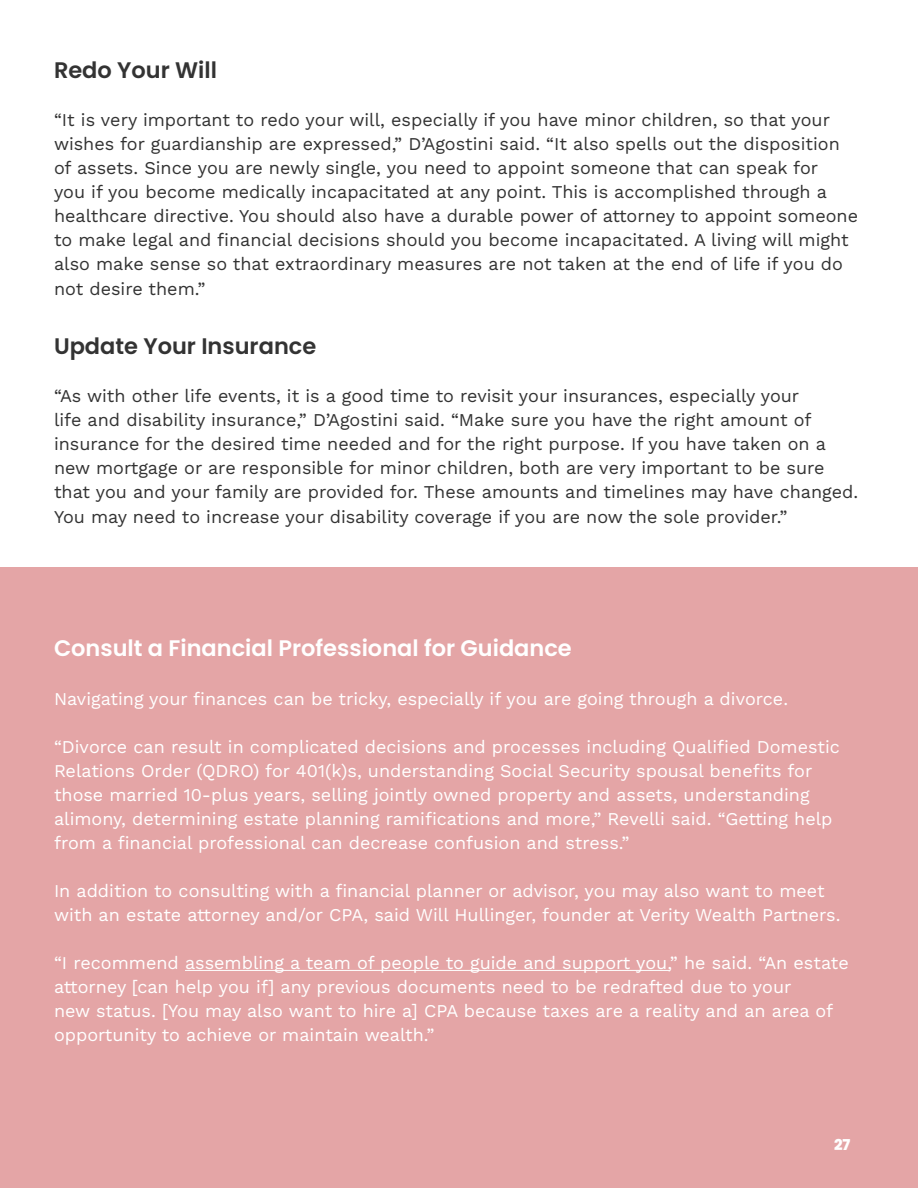
<style>
.page{position:relative;width:918px;height:1188px;background:#fff}
.page>*{position:absolute;margin:0;border:0;box-sizing:border-box;transform-origin:0 0}
.t1{font:600 22.5px "Poppins";color:#fff}
.t2{font:600 22.5px "Poppins";color:#333}
.t3{font:18px/24.2px "Work Sans";color:#333}
.t4{font:18px/24px "Work Sans";color:#fff}
.t5{font:800 15px "Poppins";color:#fff}
</style>
<div class="page">
<div style="left:0;top:567px;width:918px;height:621px;background:#e4a5a6"></div>
<hr style="left:185px;top:970px;width:485px;height:1px;background:#fff">
<p class="t2" style="left:54px;top:57px;width:165px">Redo Your Will</p>
<p class="t3" style="left:54px;top:107px;width:806px">“It is very important to redo your will, especially if you have minor children, so that your wishes for guardianship are expressed,” D’Agostini said. “It also spells out the disposition of assets. Since you are newly single, you need to appoint someone that can speak for<br>you if you become medically incapacitated at any point. This is accomplished through a healthcare directive. You should also have a durable power of attorney to appoint someone to make legal and financial decisions should you become incapacitated. A living will might also make sense so that extraordinary measures are not taken at the end of life if you do not desire them.”</p>
<p class="t2" style="left:54px;top:333px;width:264px">Update Your Insurance</p>
<p class="t3" style="left:54px;top:383px;width:806px">“As with other life events, it is a good time to revisit your insurances, especially your<br>life and disability insurance,” D’Agostini said. “Make sure you have the right amount of insurance for the desired time needed and for the right purpose. If you have taken on a new mortgage or are responsible for minor children, both are very important to be sure that you and your family are provided for. These amounts and timelines may have changed.<br>You may need to increase your disability coverage if you are now the sole provider.”</p>
<p class="t1" style="left:54px;top:635px;width:519px">Consult a Financial Professional for Guidance</p>
<p class="t4" style="left:54px;top:686px;width:736px">Navigating your finances can be tricky, especially if you are going through a divorce.</p>
<p class="t4" style="left:54px;top:734px;width:788px">“Divorce can result in complicated decisions and processes including Qualified Domestic Relations Order (QDRO) for 401(k)s, understanding Social Security spousal benefits for those married 10-plus years, selling jointly owned property and assets, understanding alimony, determining estate planning ramifications and more,” Revelli said. “Getting help from a financial professional can decrease confusion and stress.”</p>
<p class="t4" style="left:54px;top:878px;width:788px">In addition to consulting with a financial planner or advisor, you may also want to meet with an estate attorney and/or CPA, said Will Hullinger, founder at Verity Wealth Partners.</p>
<p class="t4" style="left:54px;top:950px;width:796px">“I recommend assembling a team of people to guide and support you,” he said. “An estate attorney [can help you if] any previous documents need to be redrafted due to your<br>new status. [You may also want to hire a] CPA because taxes are a reality and an area of opportunity to achieve or maintain wealth.”</p>
<p class="t5" style="left:834px;top:1136px;width:18px">27</p>
</div>
